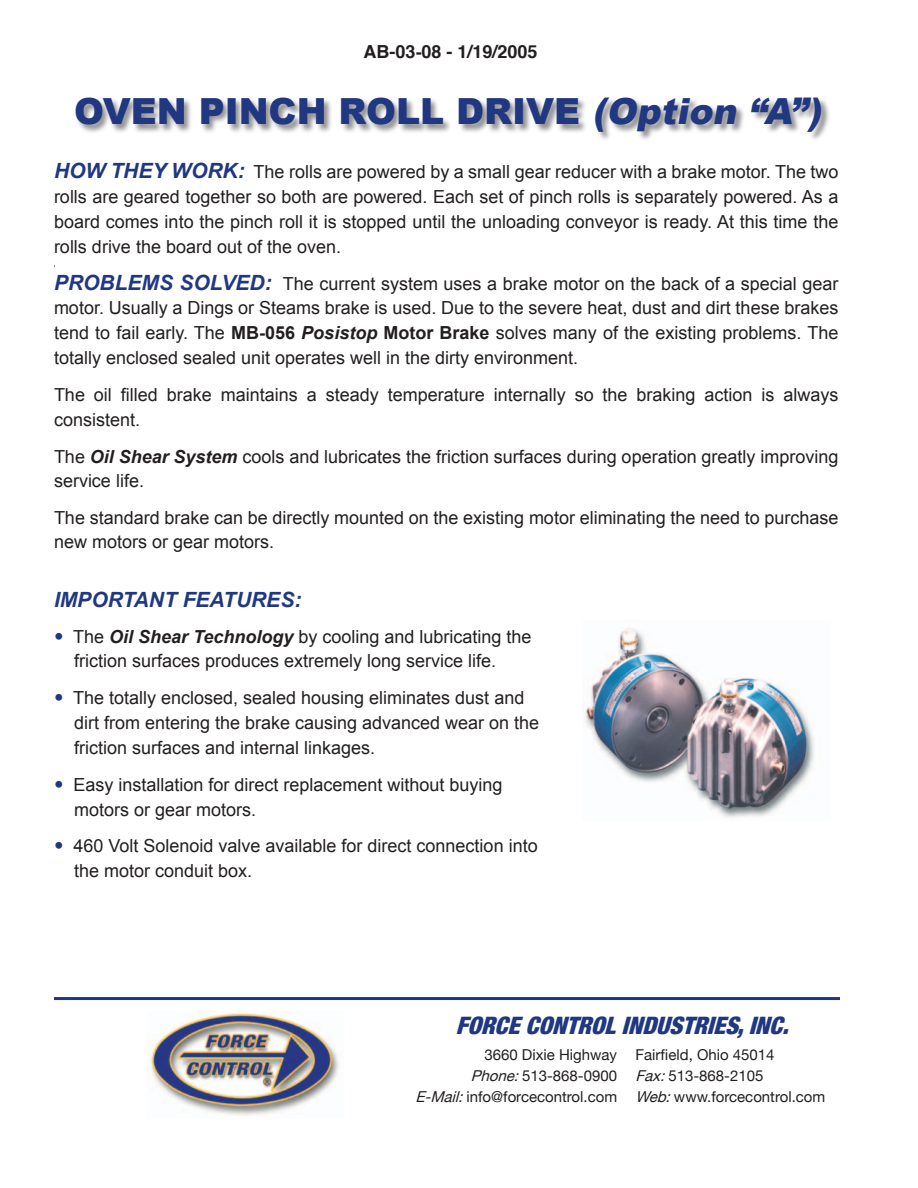
<style>
.page{position:relative;width:918px;height:1188px;background:#fff}
.page>*{position:absolute;margin:0;border:0;box-sizing:border-box;transform-origin:0 0}
.t1{font:900 36px "Arial";color:#203882}
.t2{font:italic 900 condensed 24px "Helvetica Neue";color:#203882}
.t3{font:italic 700 21px "Arial";color:#203882}
.t4{font:18px/24.8px "Arial";color:#231f20}
.t5{font:700 18px "Helvetica";color:#231f20}
.t6{font:15px/21px "Helvetica Neue";color:#231f20;text-align:right}
.s1{font-family:"Arial"}
.s2{font-style:italic}
.s3{font-weight:700;font-style:italic;font-size:21px;color:#203882}
.s4{font-weight:700}
.s5{font-weight:700;font-style:italic}
.s6{font-size:27px;color:#203882}
</style>
<div class="page">
<div style="left:75px;top:97px;width:757px;height:45px;background:#231f20;opacity:.5"></div>
<img style="left:150px;top:1013px;width:189px;height:102px">
<hr style="left:54px;top:997px;width:786px;height:3px;background:#203882">
<img style="left:582px;top:628px;width:233px;height:190px">
<p class="t5" style="left:364px;top:40px;width:176px">AB-03<span class="s1">-</span>08 - 1/19/2005</p>
<h1 class="t1" style="left:74px;top:91px;width:756px">OVEN PINCH ROLL DRIVE <span class="s2">(Option “A”)</span></h1>
<p class="t4" style="left:54px;top:160px;width:786px;text-align:justify"><span class="s3">HOW THEY WORK:</span> The rolls are powered by a small gear reducer with a brake motor. The two rolls are geared together so both are powered. Each set of pinch rolls is separately powered. As a board comes into the pinch roll it is stopped until the unloading conveyor is ready. At this time the rolls drive the board out of the oven.</p>
<p class="t4" style="left:54px;top:271px;width:786px;text-align:justify"><span class="s3">PROBLEMS SOLVED:</span> The current system uses a brake motor on the back of a special gear motor. Usually a Dings or Steams brake is used. Due to the severe heat, dust and dirt these brakes tend to fail early. The <span class="s4">MB-056</span> <span class="s5">Posistop</span> <span class="s4">Motor Brake</span> solves many of the existing problems. The totally enclosed sealed unit operates well in the dirty environment.</p>
<p class="t4" style="left:54px;top:382px;width:786px">The oil filled brake maintains a steady temperature internally so the braking action is always consistent.</p>
<p class="t4" style="left:54px;top:444px;width:786px">The <span class="s5">Oil Shear System</span> cools and lubricates the friction surfaces during operation greatly improving service life.</p>
<p class="t4" style="left:54px;top:505px;width:786px">The standard brake can be directly mounted on the existing motor eliminating the need to purchase new motors or gear motors.</p>
<p class="t3" style="left:54px;top:587px;width:249px">IMPORTANT FEATURES:</p>
<p class="t4" style="left:74px;top:624px;width:459px;text-indent:-20px"><span class="s6">•</span> The <span class="s5">Oil Shear Technology</span> by cooling and lubricating the friction surfaces produces extremely long service life.</p>
<p class="t4" style="left:74px;top:686px;width:467px;text-indent:-20px"><span class="s6">•</span> The totally enclosed, sealed housing eliminates dust and dirt from entering the brake causing advanced wear on the friction surfaces and internal linkages.</p>
<p class="t4" style="left:74px;top:772px;width:430px;text-indent:-20px"><span class="s6">•</span> Easy installation for direct replacement without buying motors or gear motors.</p>
<p class="t4" style="left:74px;top:834px;width:465px;text-indent:-20px"><span class="s6">•</span> 460 Volt Solenoid valve available for direct connection into the motor conduit box.</p>
<h2 class="t2" style="left:456px;top:1011px;width:342px">FORCECONTROLINDUSTRIES,INC.</h2>
<p class="t6" style="left:415px;top:1044px;width:203px">3660 Dixie Highway<br><span class="s2">Phone:</span>513-868-0900<br><span class="s2">E-Mail:</span>info@forcecontrol.com</p>
<p class="t6" style="left:636px;top:1044px;width:191px;text-align:left">Fairfield, Ohio 45014<br><span class="s2">Fax:</span>513-868-2105<br><span class="s2">Web:</span>www.forcecontrol.com</p>
</div>
